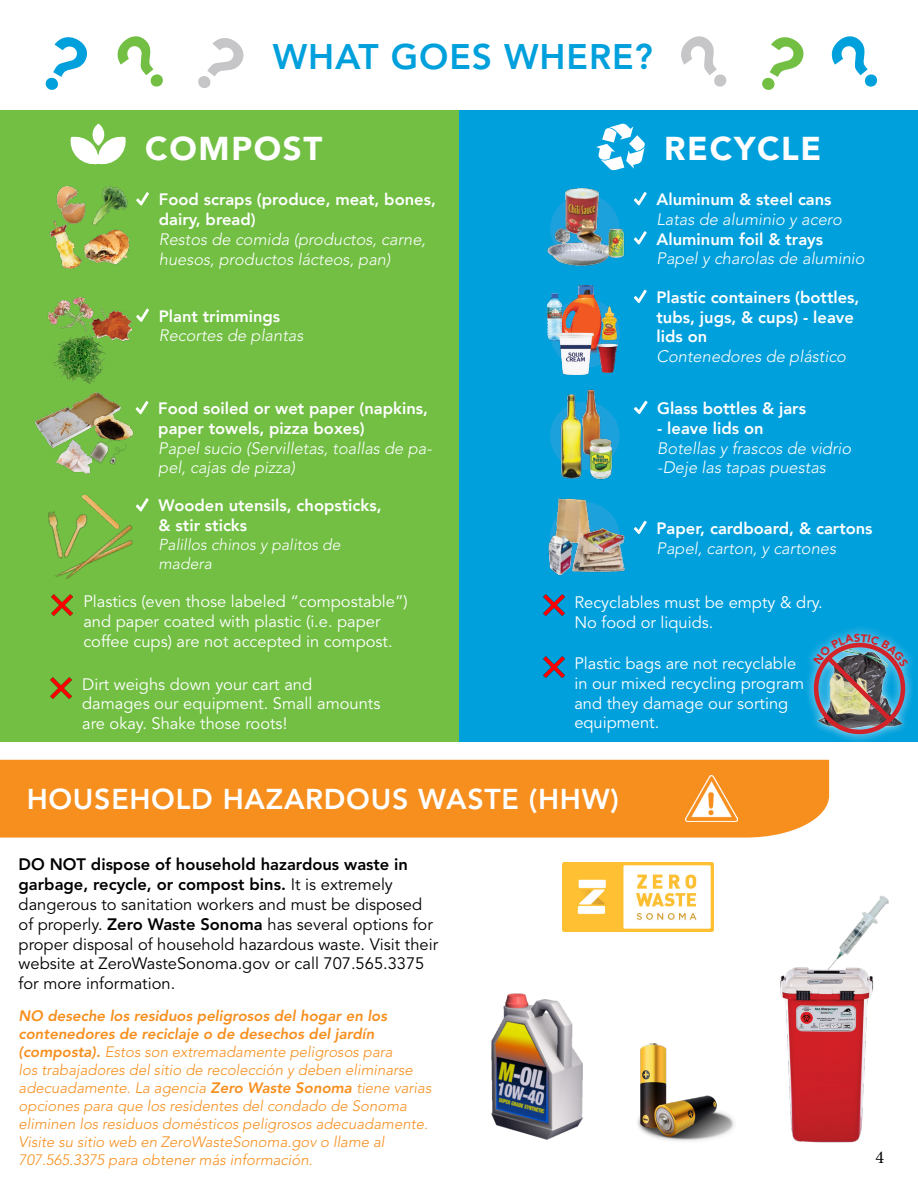
<style>
.page{position:relative;width:918px;height:1188px;background:#fff}
.page>*{position:absolute;margin:0;border:0;box-sizing:border-box;transform-origin:0 0}
.t1{font:800 35.25px "Avenir LT Std";letter-spacing:.025em;color:#00a0dc}
.t2{font:900 33px "Avenir";letter-spacing:.05em;color:#fff}
.t3{font:800 28.5px "Avenir LT Std";letter-spacing:.025em;color:#fff}
.t4{font:18px "Minion Pro";color:#000}
.t5{font:16.5px/19.8px "Avenir LT Std";color:#fff}
.t6{font:16.5px/19.8px "Avenir LT Std";color:#000}
.t7{font:800 16.5px/19.8px "Avenir";color:#fff}
.t8{font:italic 300 16.5px/19.8px "Avenir LT Std";color:#fff}
.t9{font:800 16.5px "Avenir LT Std";color:#fff}
.t10{font:italic 300 15.75px/18.9px "Avenir LT Std";color:#fff}
.t11{font:italic 300 15px/18px "Avenir LT Std";color:#f78f1e}
.s1{font-weight:800}
</style>
<div class="page">
<div style="left:459px;top:110px;width:459px;height:632px;background:#00a0dc"></div>
<div style="left:0;top:110px;width:459px;height:632px;background:#72bf44"></div>
<svg style="left:70px;top:136px;width:56px;height:29px"></svg>
<div style="left:93px;top:124px;width:11px;height:22px;background:#fff;border-radius:50%"></div>
<img style="left:49px;top:226px;width:32px;height:44px">
<img style="left:53px;top:186px;width:33px;height:40px">
<img style="left:47px;top:298px;width:42px;height:35px">
<img style="left:88px;top:307px;width:44px;height:35px">
<img style="left:34px;top:392px;width:87px;height:57px">
<img style="left:56px;top:440px;width:34px;height:34px">
<svg style="left:136px;top:192px;width:13px;height:14px"></svg>
<svg style="left:136px;top:309px;width:13px;height:13px"></svg>
<svg style="left:136px;top:401px;width:12px;height:13px"></svg>
<svg style="left:136px;top:498px;width:13px;height:14px"></svg>
<svg style="left:596px;top:124px;width:49px;height:46px"></svg>
<img style="left:547px;top:188px;width:78px;height:78px">
<div style="left:550px;top:402px;width:70px;height:68px;background:#1da1dc;border-radius:50%"></div>
<img style="left:554px;top:389px;width:60px;height:91px">
<img style="left:548px;top:498px;width:77px;height:78px">
<svg style="left:634px;top:192px;width:13px;height:13px"></svg>
<svg style="left:634px;top:231px;width:13px;height:14px"></svg>
<svg style="left:634px;top:290px;width:13px;height:13px"></svg>
<svg style="left:634px;top:401px;width:14px;height:13px"></svg>
<svg style="left:634px;top:521px;width:13px;height:13px"></svg>
<img style="left:547px;top:286px;width:70px;height:89px">
<img style="left:54px;top:334px;width:53px;height:49px">
<img style="left:93px;top:413px;width:41px;height:25px">
<img style="left:89px;top:431px;width:39px;height:40px">
<img style="left:82px;top:495px;width:15px;height:9px">
<img style="left:48px;top:504px;width:51px;height:28px">
<img style="left:53px;top:506px;width:85px;height:92px">
<img style="left:94px;top:186px;width:34px;height:33px">
<img style="left:81px;top:219px;width:49px;height:46px">
<div style="left:804px;top:624px;width:113px;height:120px;background:#fff;opacity:.75"></div>
<div style="left:814px;top:643px;width:91px;height:91px;border:5px solid #d2232a;border-radius:50%"></div>
<img style="left:51px;top:595px;width:21px;height:21px">
<img style="left:543px;top:594px;width:21px;height:21px">
<img style="left:543px;top:656px;width:21px;height:21px">
<div style="left:0;top:760px;width:829px;height:78px;background:#f78f1e"></div>
<img style="left:685px;top:776px;width:53px;height:46px">
<img style="left:780px;top:896px;width:109px;height:247px">
<img style="left:637px;top:1043px;width:98px;height:98px">
<img style="left:491px;top:993px;width:92px;height:147px">
<img style="left:563px;top:863px;width:151px;height:69px">
<img style="left:51px;top:677px;width:21px;height:21px">
<img style="left:813px;top:633px;width:96px;height:94px">
<h1 class="t1" style="left:273px;top:36px;width:382px">WHAT GOES WHERE?</h1>
<h2 class="t2" style="left:145px;top:120px;width:179px">COMPOST</h2>
<p class="t7" style="left:159px;top:190px;width:279px">Food scraps (produce, meat, bones, dairy, bread)</p>
<p class="t8" style="left:159px;top:229px;width:268px">Restos de comida (productos, carne, huesos, productos lácteos, pan)</p>
<p class="t7" style="left:159px;top:306px;width:123px">Plant trimmings</p>
<p class="t8" style="left:159px;top:326px;width:146px">Recortes de plantas</p>
<p class="t7" style="left:158px;top:398px;width:271px">Food soiled or wet paper (napkins, paper towels, pizza boxes)</p>
<p class="t8" style="left:158px;top:438px;width:275px">Papel sucio (Servilletas, toallas de pa&shy;pel, cajas de pizza)</p>
<p class="t7" style="left:159px;top:496px;width:225px">Wooden utensils, chopsticks, &amp; stir sticks</p>
<p class="t10" style="left:159px;top:535px;width:184px">Palillos chinos y palitos de madera</p>
<h2 class="t2" style="left:664px;top:120px;width:159px">RECYCLE</h2>
<p class="t7" style="left:657px;top:189px;width:177px">Aluminum &amp; steel cans</p>
<p class="t8" style="left:657px;top:210px;width:187px">Latas de aluminio y acero</p>
<p class="t7" style="left:657px;top:229px;width:168px">Aluminum foil &amp; trays</p>
<p class="t8" style="left:657px;top:249px;width:210px">Papel y charolas de aluminio</p>
<p class="t7" style="left:657px;top:287px;width:204px">Plastic containers (bottles, tubs, jugs, &amp; cups) - leave lids on</p>
<p class="t8" style="left:657px;top:347px;width:191px">Contenedores de plástico</p>
<p class="t7" style="left:657px;top:398px;width:150px">Glass bottles &amp; jars</p>
<p class="t9" style="left:657px;top:418px;width:108px">- leave lids on</p>
<p class="t8" style="left:657px;top:438px;width:196px">Botellas y frascos de vidrio -Deje las tapas puestas</p>
<p class="t7" style="left:657px;top:518px;width:218px">Paper, cardboard, &amp; cartons</p>
<p class="t8" style="left:657px;top:538px;width:181px">Papel, carton, y cartones</p>
<p class="t5" style="left:83px;top:592px;width:326px">Plastics (even those labeled “compostable”) and paper coated with plastic (i.e. paper coffee cups) are not accepted in compost.</p>
<p class="t5" style="left:574px;top:593px;width:250px">Recyclables must be empty &amp; dry.<br>No food or liquids.</p>
<p class="t5" style="left:574px;top:654px;width:231px">Plastic bags are not recyclable in our mixed recycling program and they damage our sorting equipment.</p>
<p class="t5" style="left:82px;top:675px;width:300px">Dirt weighs down your cart and damages our equipment. Small amounts are okay. Shake those roots!</p>
<h3 class="t3" style="left:27px;top:783px;width:594px">HOUSEHOLD HAZARDOUS WASTE (HHW)</h3>
<p class="t6" style="left:19px;top:855px;width:421px"><span class="s1">DO NOT dispose of household hazardous waste in garbage, recycle, or compost bins.</span> It is extremely dangerous to sanitation workers and must be disposed of properly. <span class="s1">Zero Waste Sonoma</span> has several options for proper disposal of household hazardous waste. Visit their website at ZeroWasteSonoma.gov or call 707.565.3375 for more information.</p>
<p class="t11" style="left:19px;top:1007px;width:414px"><span class="s1">NO deseche los residuos peligrosos del hogar en los contenedores de reciclaje o de desechos del jardín (composta).</span> Estos son extremadamente peligrosos para<br>los trabajadores del sitio de recolección y deben eliminarse adecuadamente. La agencia <span class="s1">Zero Waste Sonoma</span> tiene varias opciones para que los residentes del condado de Sonoma eliminen los residuos domésticos peligrosos adecuadamente.<br>Visite su sitio web en ZeroWasteSonoma.gov o llame al 707.565.3375 para obtener más información.</p>
<p class="t4" style="left:875px;top:1145px;width:10px">4</p>
</div>
